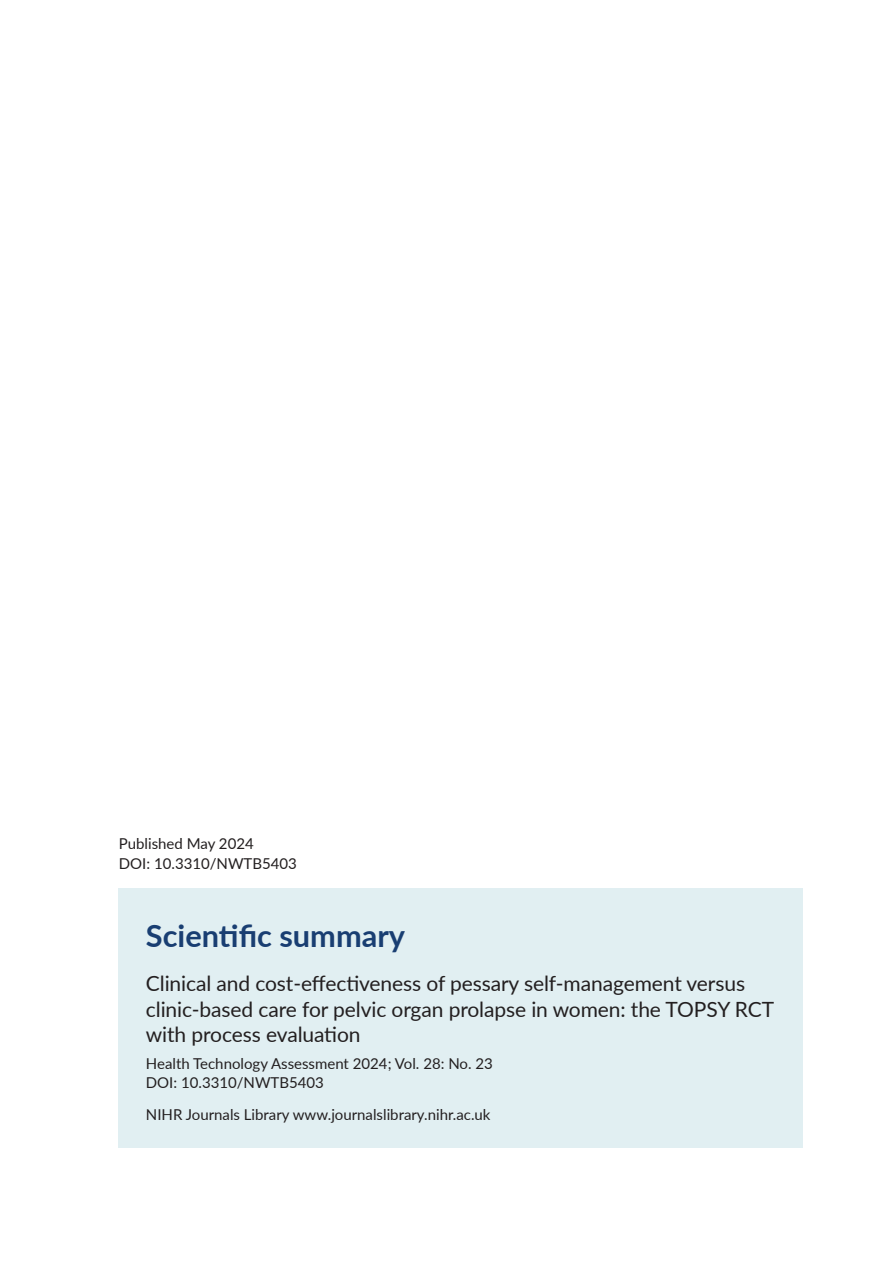
<style>
.page{position:relative;width:893px;height:1263px;background:#fff}
.page>*{position:absolute;margin:0;border:0;box-sizing:border-box;transform-origin:0 0}
.t1{font:700 30.75px "Lato";color:#193e72}
.t2{font:21px/25.2px "Lato";letter-spacing:-.005em;color:#231f20}
.t3{font:15px/19.5px "Lato";color:#231f20}
</style>
<div class="page">
<div style="left:119px;top:888px;width:684px;height:259px;background:#e1eff2"></div>
<p class="t3" style="left:119px;top:833px;width:180px">Published May 2024<br>DOI: 10.3310/NWTB5403</p>
<h1 class="t1" style="left:146px;top:913px;width:261px">Scientific summary</h1>
<h2 class="t2" style="left:146px;top:970px;width:630px">Clinical and cost‐effectiveness of pessary self-management versus clinic-based care for pelvic organ prolapse in women: the TOPSY RCT with process evaluation</h2>
<p class="t3" style="left:146px;top:1053px;width:348px">Health Technology Assessment 2024; Vol. 28: No. 23<br>DOI: 10.3310/NWTB5403</p>
<p class="t3" style="left:146px;top:1105px;width:346px">NIHR Journals Library www.journalslibrary.nihr.ac.uk</p>
</div>
